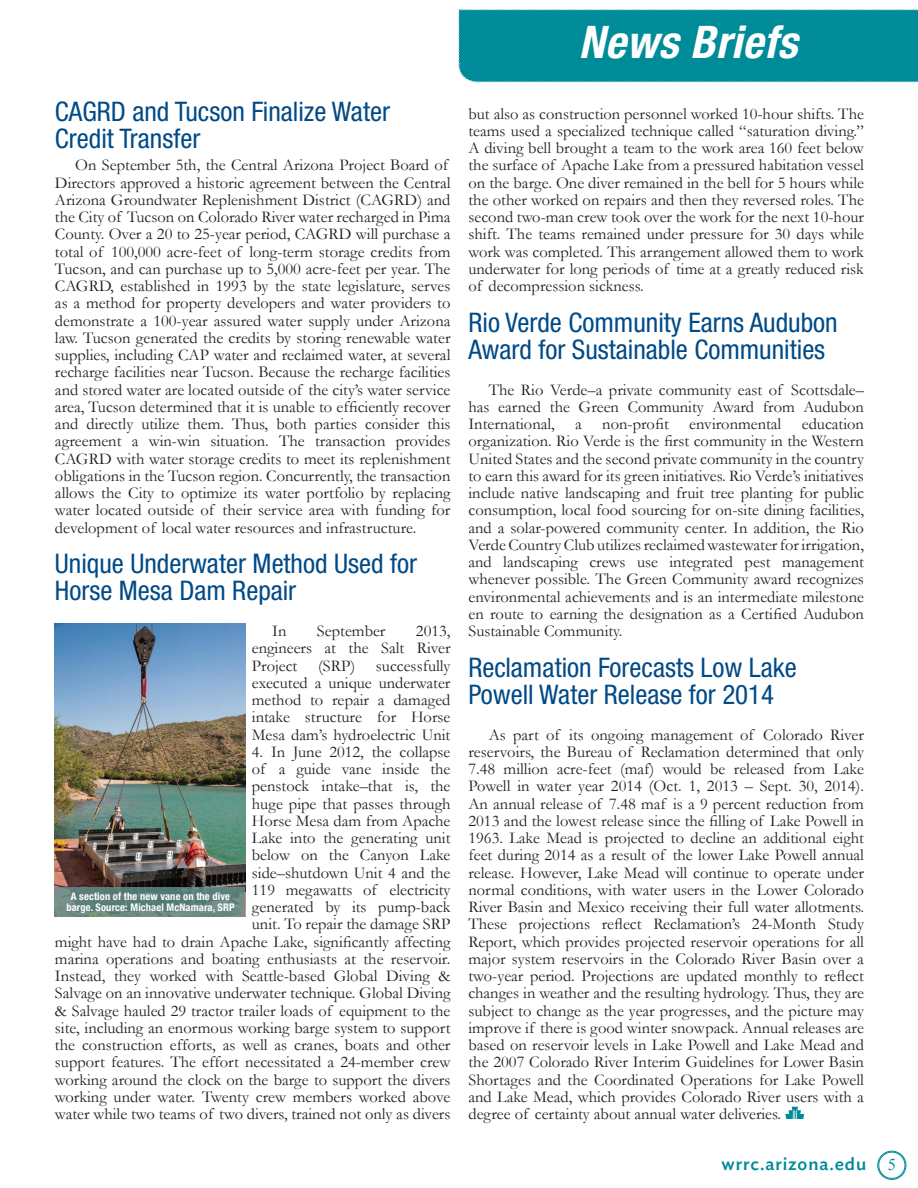
<style>
.page{position:relative;width:918px;height:1188px;background:#fff}
.page>*{position:absolute;margin:0;border:0;box-sizing:border-box;transform-origin:0 0}
.Page_Headers{font:italic 700 condensed 45px "Helvetica Neue LT Std";letter-spacing:.01em;color:#fff}
.Article_Titles_2{font:condensed 27px/27px "Helvetica Neue LT Std";color:#004a87}
.t1{font:500 18px "Ideal Sans";letter-spacing:.05em;color:#008b98}
.Body_Text{font:16.5px/17.2px "Garamond";color:#231f20;text-align:justify}
.captions{font:700 condensed 10.5px/10.5px "Helvetica Neue LT Std";letter-spacing:.01em;color:#fff;text-align:center}
.s1{font-family:"Times New Roman";font-weight:400;font-size:16.5px}
</style>
<div class="page">
<div style="left:458px;top:9px;width:460px;height:74px;background:#008b98"></div>
<svg style="left:785px;top:1107px;width:19px;height:12px"></svg>
<img style="left:54px;top:623px;width:191px;height:265px">
<svg style="left:54px;top:888px;width:191px;height:29px;background:#61837c"></svg>
<div style="left:878px;top:1151px;width:28px;height:29px;border:1px solid #008b98;border-radius:50%"></div>
<div style="left:878px;top:1152px;width:27px;height:27px;border:1px solid #008b98;border-radius:50%"></div>
<p class="Article_Titles_2" style="left:55px;top:97px;width:337px">CAGRD and Tucson Finalize Water<br>Credit Transfer</p>
<p class="Body_Text" style="left:55px;top:156px;width:397px;text-align:left;text-indent:20px">On September 5th, the Central Arizona Project Board of Directors approved a historic agreement between the Central Arizona Groundwater Replenishment District (CAGRD) and the City of Tucson on Colorado River water recharged in Pima County. Over a 20 to 25-year period, CAGRD will purchase a total of 100,000 acre-feet of long-term storage credits from Tucson, and can purchase up to 5,000 acre-feet per year. The CAGRD, established in 1993 by the state legislature, serves as a method for property developers and water providers to demonstrate a 100-year assured water supply under Arizona law. Tucson generated the credits by storing renewable water supplies, including CAP water and reclaimed water, at several recharge facilities near Tucson. Because the recharge facilities and stored water are located outside of the city’s water service area, Tucson determined that it is unable to efficiently recover and directly utilize them. Thus, both parties consider this agreement a win-win situation. The transaction provides CAGRD with water storage credits to meet its replenishment obligations in the Tucson region. Concurrently, the transaction allows the City to optimize its water portfolio by replacing water located outside of their service area with funding for development of local water resources and infrastructure.</p>
<p class="Article_Titles_2" style="left:55px;top:550px;width:364px">Unique Underwater Method Used for<br>Horse Mesa Dam Repair</p>
<p class="Body_Text" style="left:272px;top:622px;width:16px">In</p>
<p class="Body_Text" style="left:317px;top:622px;width:70px">September</p>
<p class="Body_Text" style="left:252px;top:622px;width:200px;text-indent:164px">2013, engineers at the Salt River Project</p>
<p class="Body_Text" style="left:252px;top:656px;width:200px;text-indent:124px">successfully executed a unique underwater method to repair a damaged intake structure for Horse Mesa dam’s hydroelectric Unit</p>
<p class="Body_Text" style="left:55px;top:743px;width:397px;text-align:right">4. In June 2012, the collapse<br>of a guide vane inside the<br>penstock intake–that is, the<br>huge pipe that passes through<br>Horse Mesa dam from Apache<br>Lake into the generating unit<br>below on the Canyon Lake<br>side–shutdown Unit 4 and the<br>119 megawatts of electricity<br>generated by its pump-back<br>unit. To repair the damage SRP<br>might have had to drain Apache Lake, significantly affecting marina operations and boating enthusiasts at the reservoir.<br>Instead, they worked with Seattle-based Global Diving &amp; Salvage on an innovative underwater technique. Global Diving &amp; Salvage hauled 29 tractor trailer loads of equipment to the site, including an enormous working barge system to support the construction efforts, as well as cranes, boats and other support features. The effort necessitated a 24-member crew working around the clock on the barge to support the divers working under water. Twenty crew members worked above water while two teams of two divers, trained not only as divers</p>
<p class="Body_Text" style="left:318px;top:656px;width:39px">(SRP)</p>
<p class="captions" style="left:66px;top:891px;width:170px">A section of the new vane on the dive barge. Source: Michael McNamara, SRP</p>
<p class="Page_Headers" style="left:579px;top:15px;width:220px">News Briefs</p>
<p class="Body_Text" style="left:468px;top:104px;width:397px">but also as construction personnel worked 10-hour shifts. The teams used a specialized technique called “saturation diving.” A diving bell brought a team to the work area 160 feet below the surface of Apache Lake from a pressured habitation vessel on the barge. One diver remained in the bell for 5 hours while the other worked on repairs and then they reversed roles. The second two-man crew took over the work for the next 10-hour shift. The teams remained under pressure for 30 days while work was completed. This arrangement allowed them to work underwater for long periods of time at a greatly reduced risk of decompression sickness.</p>
<p class="Article_Titles_2" style="left:468px;top:308px;width:371px">Rio Verde Community Earns Audubon<br>Award for Sustainable Communities</p>
<p class="Body_Text" style="left:468px;top:380px;width:397px;text-indent:20px">The Rio Verde–a private community east of Scottsdale– has earned the Green Community Award from Audubon International, a non-profit environmental education organization. Rio Verde is the first community in the Western United States and the second private community in the country to earn this award for its green initiatives. Rio Verde’s initiatives include native landscaping and fruit tree planting for public consumption, local food sourcing for on-site dining facilities, and a solar-powered community center. In addition, the Rio Verde Country Club utilizes reclaimed wastewater for irrigation, and landscaping crews use integrated pest management whenever possible. The Green Community award recognizes environmental achievements and is an intermediate milestone en route to earning the designation as a Certified Audubon Sustainable Community.</p>
<p class="Article_Titles_2" style="left:468px;top:653px;width:330px">Reclamation Forecasts Low Lake<br>Powell Water Release for 2014</p>
<p class="Body_Text" style="left:468px;top:725px;width:397px;text-indent:20px">As part of its ongoing management of Colorado River reservoirs, the Bureau of Reclamation determined that only 7.48 million acre-feet (maf) would be released from Lake Powell in water year 2014 (Oct. 1, 2013 – Sept. 30, 2014).<br>An annual release of 7.48 maf is a 9 percent reduction from 2013 and the lowest release since the filling of Lake Powell in 1963. Lake Mead is projected to decline an additional eight feet during 2014 as a result of the lower Lake Powell annual release. However, Lake Mead will continue to operate under normal conditions, with water users in the Lower Colorado River Basin and Mexico receiving their full water allotments.<br>These projections reflect Reclamation’s 24-Month Study Report, which provides projected reservoir operations for all major system reservoirs in the Colorado River Basin over a two-year period. Projections are updated monthly to reflect changes in weather and the resulting hydrology. Thus, they are subject to change as the year progresses, and the picture may improve if there is good winter snowpack. Annual releases are based on reservoir levels in Lake Powell and Lake Mead and the 2007 Colorado River Interim Guidelines for Lower Basin Shortages and the Coordinated Operations for Lake Powell and Lake Mead, which provides Colorado River users with a degree of certainty about annual water deliveries.</p>
<p class="t1" style="left:722px;top:1150px;width:176px">wrrc.arizona.edu <span class="s1">5</span></p>
</div>
